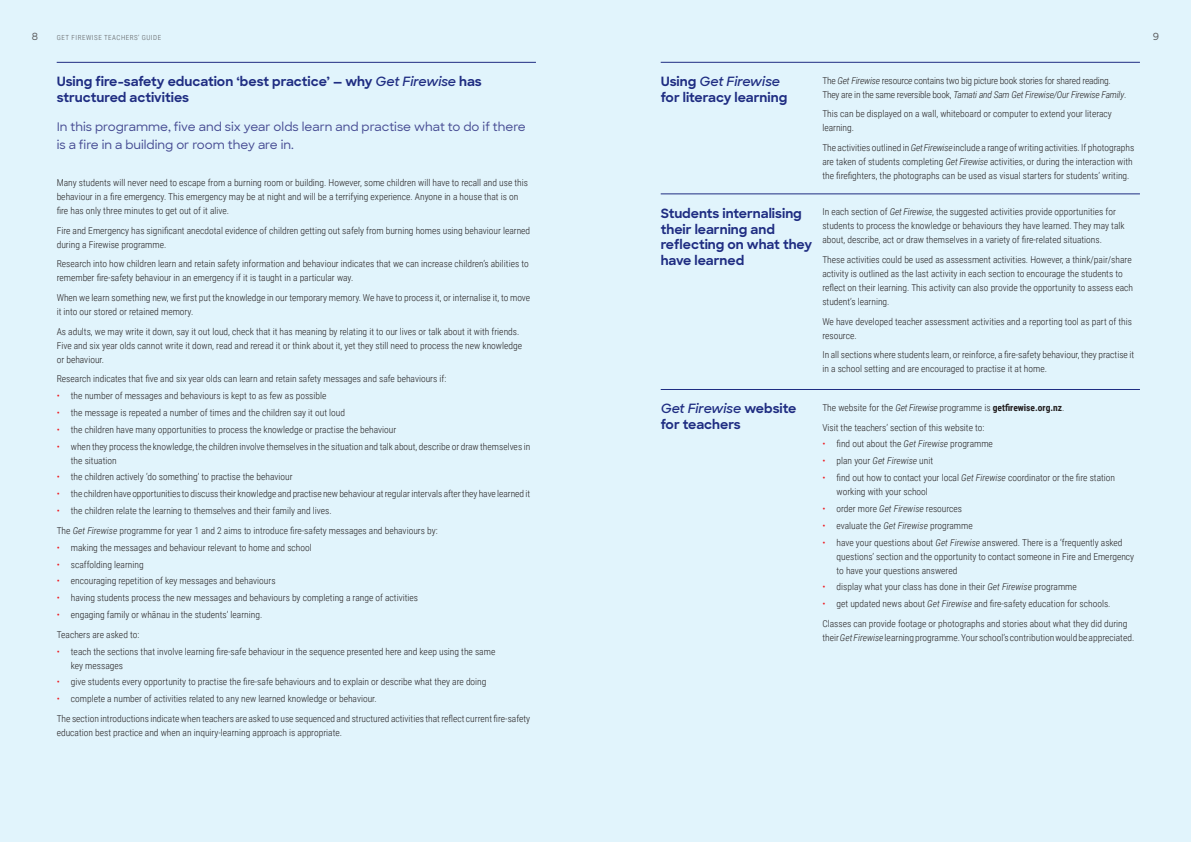
<style>
.page{position:relative;width:1191px;height:842px;background:#e1f4fc}
.page>*{position:absolute;margin:0;border:0;box-sizing:border-box;transform-origin:0 0}
.Heading_2{font:700 13px/15.6px "Sharp Sans";color:#1f2d82}
.Intro{font:500 12px/18px "Sharp Sans";color:#454a92}
.t1{font:500 10px "Sharp Sans";color:#57585a}
.Body{font:300 9.5px/14px "Roboto Condensed";color:#231f20}
.Body-2{font:300 9.5px/14px "Roboto Condensed";letter-spacing:-.02em;color:#231f20}
.t2{font:300 7px "Roboto Condensed";letter-spacing:.075em;color:#57585a}
.s1{font-weight:600;font-style:italic}
.s2{color:#ee1d23}
.s3{font-style:italic}
.s4{font-weight:700}
</style>
<div class="page">
<hr style="left:57px;top:62px;width:479px;height:1px;background:#1f2d82">
<hr style="left:660px;top:62px;width:480px;height:1px;background:#1f2d82">
<hr style="left:660px;top:194px;width:480px;height:1px;background:#1f2d82">
<hr style="left:660px;top:389px;width:480px;height:1px;background:#1f2d82">
<p class="t1" style="left:32px;top:29px;width:8px">8</p>
<p class="t2" style="left:57px;top:33px;width:106px">GET FIREWISE TEACHERS’ GUIDE</p>
<p class="t1" style="left:1152px;top:29px;width:8px">9</p>
<p class="Heading_2" style="left:57px;top:73px;width:427px">Using fire-safety education ‘best practice’ — why <span class="s1">Get Firewise</span> has structured activities</p>
<p class="Intro" style="left:57px;top:117px;width:470px">In this programme, five and six year olds learn and practise what to do if there is a fire in a building or room they are in.</p>
<p class="Body" style="left:57px;top:175px;width:473px">Many students will never need to escape from a burning room or building. However, some children will have to recall and use this behaviour in a fire emergency. This emergency may be at night and will be a terrifying experience. Anyone in a house that is on fire has only three minutes to get out of it alive.</p>
<p class="Body" style="left:57px;top:223px;width:475px">Fire and Emergency has significant anecdotal evidence of children getting out safely from burning homes using behaviour learned during a Firewise programme.</p>
<p class="Body" style="left:57px;top:257px;width:473px">Research into how children learn and retain safety information and behaviour indicates that we can increase children’s abilities to remember fire-safety behaviour in an emergency if it is taught in a particular way.</p>
<p class="Body" style="left:57px;top:290px;width:475px">When we learn something new, we first put the knowledge in our temporary memory. We have to process it, or internalise it, to move it into our stored or retained memory.</p>
<p class="Body" style="left:57px;top:324px;width:467px">As adults, we may write it down, say it out loud, check that it has meaning by relating it to our lives or talk about it with friends.<br>Five and six year olds cannot write it down, read and reread it or think about it, yet they still need to process the new knowledge or behaviour.</p>
<p class="Body" style="left:57px;top:372px;width:391px">Research indicates that five and six year olds can learn and retain safety messages and safe behaviours if:</p>
<p class="Body" style="left:57px;top:388px;width:271px"><span class="s2">•</span> the number of messages and behaviours is kept to as few as possible</p>
<p class="Body" style="left:57px;top:405px;width:290px"><span class="s2">•</span> the message is repeated a number of times and the children say it out loud</p>
<p class="Body" style="left:57px;top:422px;width:341px"><span class="s2">•</span> the children have many opportunities to process the knowledge or practise the behaviour</p>
<p class="Body" style="left:71px;top:439px;width:461px;text-indent:-14px"><span class="s2">•</span> when they process the knowledge, the children involve themselves in the situation and talk about, describe or draw themselves in the situation</p>
<p class="Body" style="left:57px;top:470px;width:237px"><span class="s2">•</span> the children actively ‘do something’ to practise the behaviour</p>
<p class="Body" style="left:57px;top:487px;width:475px"><span class="s2">•</span> the children have opportunities to discuss their knowledge and practise new behaviour at regular intervals after they have learned it</p>
<p class="Body" style="left:57px;top:503px;width:277px"><span class="s2">•</span> the children relate the learning to themselves and their family and lives.</p>
<p class="Body" style="left:57px;top:523px;width:382px">The <span class="s3">Get Firewise</span> programme for year 1 and 2 aims to introduce fire-safety messages and behaviours by:</p>
<p class="Body" style="left:57px;top:540px;width:257px"><span class="s2">•</span> making the messages and behaviour relevant to home and school</p>
<p class="Body" style="left:57px;top:557px;width:88px"><span class="s2">•</span> scaffolding learning</p>
<p class="Body" style="left:57px;top:574px;width:220px"><span class="s2">•</span> encouraging repetition of key messages and behaviours</p>
<p class="Body" style="left:57px;top:590px;width:363px"><span class="s2">•</span> having students process the new messages and behaviours by completing a range of activities</p>
<p class="Body" style="left:57px;top:607px;width:207px"><span class="s2">•</span> engaging family or whānau in the students’ learning.</p>
<p class="Body" style="left:57px;top:627px;width:84px">Teachers are asked to:</p>
<p class="Body" style="left:71px;top:644px;width:426px;text-indent:-14px"><span class="s2">•</span> teach the sections that involve learning fire-safe behaviour in the sequence presented here and keep using the same key messages</p>
<p class="Body" style="left:57px;top:675px;width:431px"><span class="s2">•</span> give students every opportunity to practise the fire-safe behaviours and to explain or describe what they are doing</p>
<p class="Body" style="left:57px;top:691px;width:322px"><span class="s2">•</span> complete a number of activities related to any new learned knowledge or behaviour.</p>
<p class="Body" style="left:57px;top:711px;width:475px">The section introductions indicate when teachers are asked to use sequenced and structured activities that reflect current fire-safety education best practice and when an inquiry-learning approach is appropriate.</p>
<p class="Heading_2" style="left:660px;top:73px;width:128px">Using <span class="s1">Get Firewise </span>for literacy learning</p>
<p class="Body-2" style="left:822px;top:73px;width:305px">The <span class="s3">Get Firewise</span> resourc<span class="s3">e</span> contains two big picture book stories for shared reading.<br>They are in the same reversible book, <span class="s3">Tamati and Sam Get Firewise/Our Firewise Family</span>.</p>
<p class="Body" style="left:822px;top:107px;width:291px">This can be displayed on a wall, whiteboard or computer to extend your literacy learning.</p>
<p class="Body" style="left:822px;top:140px;width:313px">The activities outlined in <span class="s3">Get Firewise</span> include a range of writing activities. If photographs are taken of students completing <span class="s3">Get Firewise</span> activities, or during the interaction with the firefighters, the photographs can be used as visual starters for students’ writing.</p>
<p class="Heading_2" style="left:660px;top:205px;width:153px">Students internalising their learning and reflecting on what they have learned</p>
<p class="Body" style="left:822px;top:205px;width:304px">In each section of <span class="s3">Get Firewise</span>, the suggested activities provide opportunities for students to process the knowledge or behaviours they have learned. They may talk about, describe, act or draw themselves in a variety of fire-related situations.</p>
<p class="Body" style="left:822px;top:252px;width:312px">These activities could be used as assessment activities. However, a think/pair/share activity is outlined as the last activity in each section to encourage the students to reflect on their learning. This activity can also provide the opportunity to assess each student’s learning.</p>
<p class="Body" style="left:822px;top:314px;width:311px">We have developed teacher assessment activities and a reporting tool as part of this resource.</p>
<p class="Body" style="left:822px;top:348px;width:313px">In all sections where students learn, or reinforce, a fire-safety behaviour, they practise it in a school setting and are encouraged to practise it at home.</p>
<p class="Heading_2" style="left:660px;top:400px;width:137px"><span class="s1">Get Firewise</span> website for teachers</p>
<p class="Body" style="left:822px;top:400px;width:244px">The website for the <span class="s3">Get Firewise</span> programme is <span class="s4">getfirewise.org.nz</span>.</p>
<p class="Body" style="left:822px;top:420px;width:163px">Visit the teachers’ section of this website to:</p>
<p class="Body" style="left:822px;top:437px;width:172px"><span class="s2">•</span> find out about the <span class="s3">Get Firewise</span> programme</p>
<p class="Body" style="left:822px;top:453px;width:112px"><span class="s2">•</span> plan your <span class="s3">Get Firewise</span> unit</p>
<p class="Body" style="left:836px;top:470px;width:280px;text-indent:-14px"><span class="s2">•</span> find out how to contact your local <span class="s3">Get Firewise</span> coordinator or the fire station working with your school</p>
<p class="Body" style="left:822px;top:501px;width:141px"><span class="s2">•</span> order more <span class="s3">Get Firewise</span> resources</p>
<p class="Body" style="left:822px;top:518px;width:152px"><span class="s2">•</span> evaluate the <span class="s3">Get Firewise</span> programme</p>
<p class="Body" style="left:836px;top:535px;width:299px;text-indent:-14px"><span class="s2">•</span> have your questions about <span class="s3">Get Firewise</span> answered. There is a ‘frequently asked questions’ section and the opportunity to contact someone in Fire and Emergency to have your questions answered</p>
<p class="Body" style="left:822px;top:580px;width:256px"><span class="s2">•</span> display what your class has done in their <span class="s3">Get Firewise</span> programme</p>
<p class="Body" style="left:822px;top:596px;width:290px"><span class="s2">•</span> get updated news about <span class="s3">Get Firewise</span> and fire-safety education for schools.</p>
<p class="Body" style="left:822px;top:616px;width:313px">Classes can provide footage or photographs and stories about what they did during their <span class="s3">Get Firewise</span> learning programme. Your school’s contribution would be appreciated.</p>
</div>
